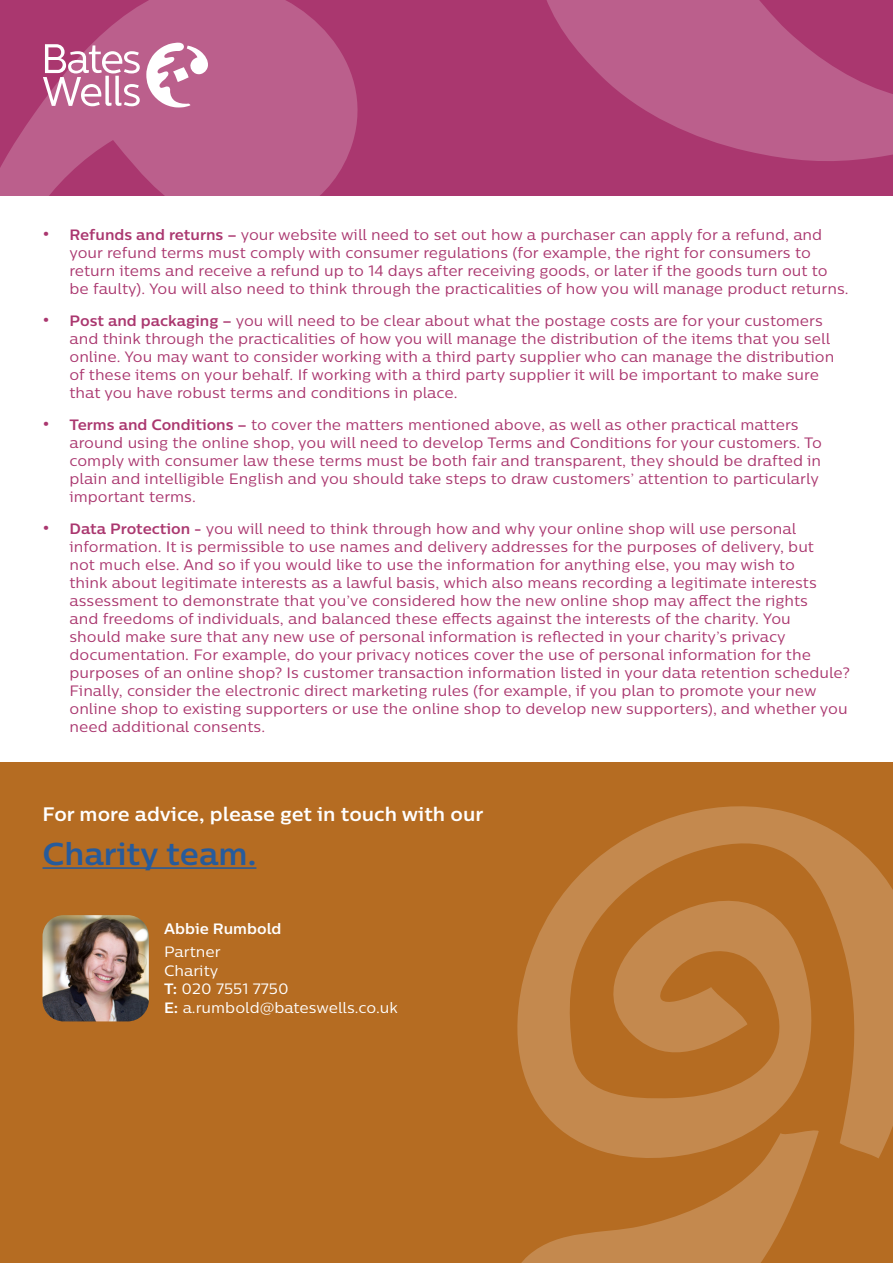
<style>
.page{position:relative;width:893px;height:1263px;background:#fff}
.page>*{position:absolute;margin:0;border:0;box-sizing:border-box;transform-origin:0 0}
.t1{font:700 31.5px "Centrale Sans";color:#275b9b}
.t2{font:700 19.5px "Centrale Sans";color:#fff}
.t3{font:15px/18px "Centrale Sans";color:#aa376f}
.t4{font:15px/18.8px "Centrale Sans";color:#fff}
.t5{font:700 15px "Centrale Sans";color:#fff}
.s1{font-weight:700;font-size:18px}
.s2{font-weight:700}
</style>
<div class="page">
<div style="left:0;top:0;width:893px;height:196px;background:#aa376f"></div>
<svg style="left:0;top:0;width:358px;height:196px;fill:#bb5f8c"></svg>
<svg style="left:547px;top:0;width:346px;height:161px;fill:#bb5f8c"></svg>
<svg style="left:43px;top:44px;width:97px;height:62px;background:#cd8bab"></svg>
<svg style="left:146px;top:42px;width:63px;height:66px;background:#d49cb7"></svg>
<div style="left:0;top:763px;width:893px;height:500px;background:#b56c22"></div>
<svg style="left:495px;top:762px;width:398px;height:396px"></svg>
<svg style="left:495px;top:1128px;width:324px;height:135px"></svg>
<hr style="left:43px;top:867px;width:213px;height:2px;background:#275b9b">
<img style="left:43px;top:915px;width:106px;height:106px">
<p class="t3" style="left:70px;top:225px;width:781px;text-indent:-27px"><span class="s1">•</span> <span class="s2">Refunds and returns –</span> your website will need to set out how a purchaser can apply for a refund, and your refund terms must comply with consumer regulations (for example, the right for consumers to return items and receive a refund up to 14 days after receiving goods, or later if the goods turn out to be faulty). You will also need to think through the practicalities of how you will manage product returns.</p>
<p class="t3" style="left:70px;top:311px;width:766px;text-indent:-27px"><span class="s1">•</span> <span class="s2">Post and packaging –</span> you will need to be clear about what the postage costs are for your customers and think through the practicalities of how you will manage the distribution of the items that you sell online. You may want to consider working with a third party supplier who can manage the distribution of these items on your behalf. If working with a third party supplier it will be important to make sure that you have robust terms and conditions in place.</p>
<p class="t3" style="left:70px;top:416px;width:754px;text-indent:-27px"><span class="s1">•</span> <span class="s2">Terms and Conditions –</span> to cover the matters mentioned above, as well as other practical matters around using the online shop, you will need to develop Terms and Conditions for your customers. To comply with consumer law these terms must be both fair and transparent, they should be drafted in plain and intelligible English and you should take steps to draw customers’ attention to particularly important terms.</p>
<p class="t3" style="left:70px;top:520px;width:782px;text-indent:-27px"><span class="s1">•</span> <span class="s2">Data Protection -</span> you will need to think through how and why your online shop will use personal information. It is permissible to use names and delivery addresses for the purposes of delivery, but<br>not much else. And so if you would like to use the information for anything else, you may wish to<br>think about legitimate interests as a lawful basis, which also means recording a legitimate interests assessment to demonstrate that you’ve considered how the new online shop may affect the rights<br>and freedoms of individuals, and balanced these effects against the interests of the charity. You<br>should make sure that any new use of personal information is reflected in your charity’s privacy documentation. For example, do your privacy notices cover the use of personal information for the purposes of an online shop? Is customer transaction information listed in your data retention schedule?<br>Finally, consider the electronic direct marketing rules (for example, if you plan to promote your new online shop to existing supporters or use the online shop to develop new supporters), and whether you need additional consents.</p>
<h2 class="t2" style="left:43px;top:801px;width:442px">For more advice, please get in touch with our</h2>
<h1 class="t1" style="left:43px;top:833px;width:215px">Charity team.</h1>
<p class="t5" style="left:164px;top:919px;width:119px">Abbie Rumbold</p>
<p class="t4" style="left:164px;top:942px;width:235px">Partner<br>Charity<br><span class="s2">T:</span> 020 7551 7750<br><span class="s2">E:</span> a.rumbold@bateswells.co.uk</p>
</div>
